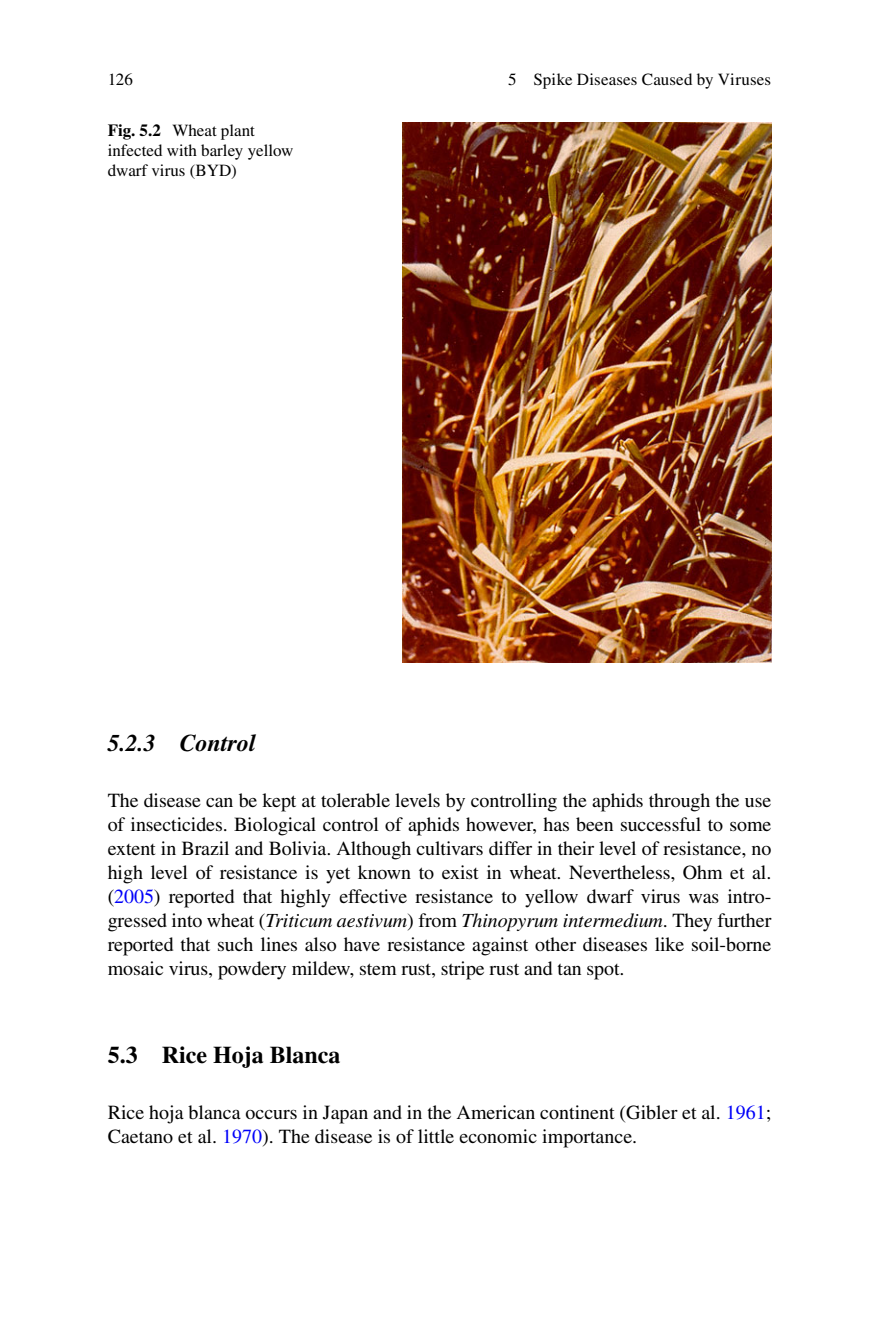
<style>
.page{position:relative;width:879px;height:1333px;background:#fff}
.page>*{position:absolute;margin:0;border:0;box-sizing:border-box;transform-origin:0 0}
.t1{font:700 24px "Times";color:#000}
.t2{font:italic 700 24px "Times";color:#000}
.t3{font:20px/24px "Times";color:#000;text-align:justify}
.t4{font:17px/20px "Times";color:#000}
.s1{font-weight:700}
.s2{color:#0000fa}
.s3{font-style:italic}
</style>
<div class="page">
<img style="left:402px;top:122px;width:369px;height:540px">
<p class="t4" style="left:108px;top:71px;width:27px">126</p>
<p class="t4" style="left:108px;top:121px;width:187px"><span class="s1">Fig. 5.2</span> Wheat plant infected with barley yellow dwarf virus (BYD)</p>
<p class="t4" style="left:508px;top:71px;width:265px">5 Spike Diseases Caused by Viruses</p>
<p class="t2" style="left:108px;top:734px;width:150px">5.2.3 Control</p>
<p class="t3" style="left:108px;top:790px;width:665px">The disease can be kept at tolerable levels by controlling the aphids through the use of insecticides. Biological control of aphids however, has been successful to some extent in Brazil and Bolivia. Although cultivars differ in their level of resistance, no high level of resistance is yet known to exist in wheat. Nevertheless, Ohm et al. ( <span class="s2">2005</span> ) reported that highly effective resistance to yellow dwarf virus was intro&shy;gressed into wheat ( <span class="s3">Triticum aestivum</span> ) from <span class="s3">Thinopyrum intermedium</span> . They further reported that such lines also have resistance against other diseases like soil-borne mosaic virus, powdery mildew, stem rust, stripe rust and tan spot.</p>
<p class="t1" style="left:108px;top:1046px;width:234px">5.3 Rice Hoja Blanca</p>
<p class="t3" style="left:108px;top:1102px;width:665px">Rice hoja blanca occurs in Japan and in the American continent (Gibler et al. <span class="s2">1961</span> ;<br>Caetano et al. <span class="s2">1970</span> ). The disease is of little economic importance.</p>
</div>
